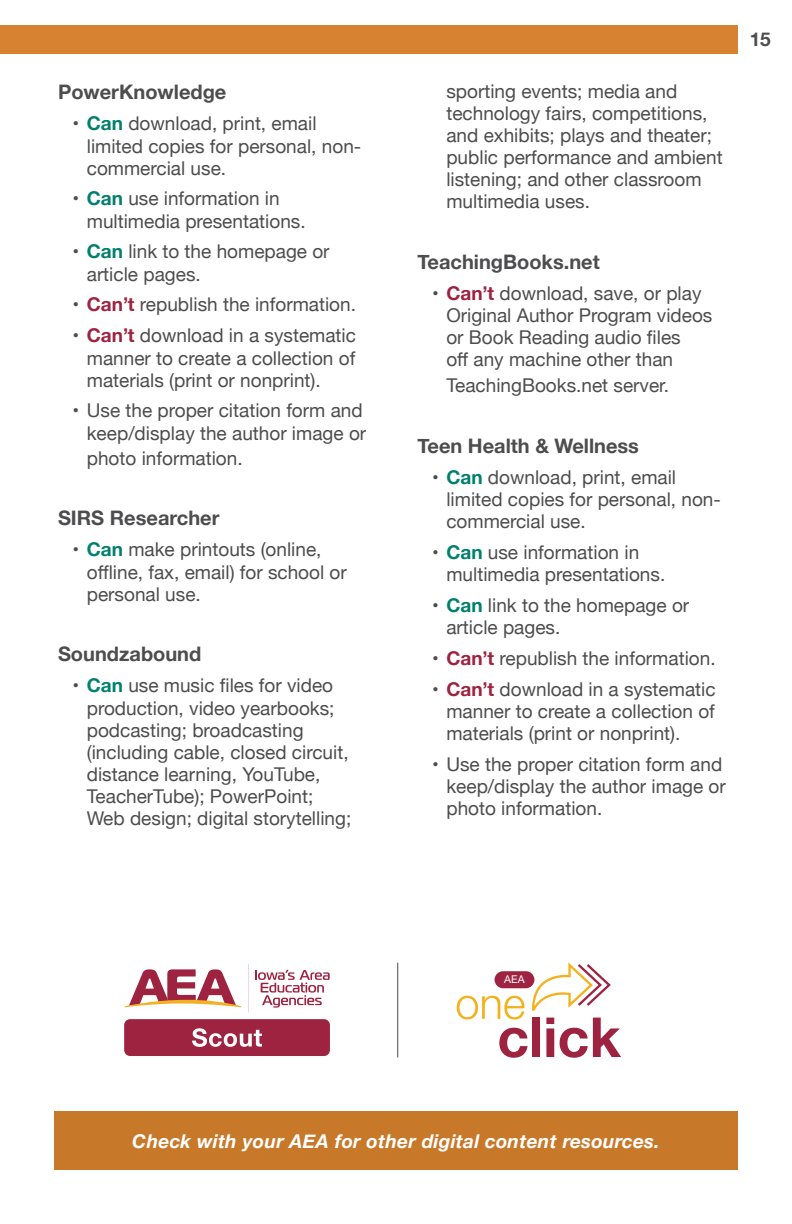
<style>
.page{position:relative;width:792px;height:1224px;background:#fff}
.page>*{position:absolute;margin:0;border:0;box-sizing:border-box;transform-origin:0 0}
.Resource_heading{font:700 20px "Helvetica Neue";color:#4d4d4f}
.t1{font:19px/22px "Helvetica Neue";color:#4d4d4f}
.Body_text{font:italic 700 19px "Helvetica Neue";letter-spacing:.015em;color:#fff}
.Body_text-2{font:700 19px "Helvetica Neue";color:#4d4d4f}
.t2{font:10.6px "Helvetica Neue";color:#fff}
.s1{font-weight:700;color:#00806e}
.s2{font-weight:700;color:#9e2341}
</style>
<div class="page">
<div style="left:0;top:26px;width:738px;height:28px;background:#d68230"></div>
<div style="left:54px;top:1112px;width:684px;height:58px;background:#c87829"></div>
<svg style="left:499px;top:1028px;width:29px;height:30px"></svg>
<div style="left:532px;top:1018px;width:8px;height:39px;background:#9e2341"></div>
<svg style="left:546px;top:1018px;width:8px;height:39px"></svg>
<svg style="left:560px;top:1018px;width:61px;height:40px"></svg>
<svg style="left:457px;top:996px;width:68px;height:23px"></svg>
<svg style="left:532px;top:962px;width:79px;height:49px"></svg>
<div style="left:495px;top:971px;width:39px;height:17px;background:#9e2341;border-radius:9px"></div>
<svg style="left:248px;top:964px;width:1px;height:48px"></svg>
<svg style="left:124px;top:969px;width:117px;height:38px"></svg>
<svg style="left:255px;top:970px;width:75px;height:38px"></svg>
<div style="left:124px;top:1019px;width:206px;height:37px;background:#9e2341;border-radius:6px"></div>
<svg style="left:192px;top:1028px;width:70px;height:19px"></svg>
<hr style="left:397px;top:963px;width:1px;height:95px;background:#4d4d4f">
<p class="Resource_heading" style="left:58px;top:77px;width:170px">PowerKnowledge</p>
<p class="t1" style="left:87px;top:114px;width:276px;text-indent:-14px">• <span class="s1">Can</span> download, print, email limited copies for personal, non&shy;commercial use.</p>
<p class="t1" style="left:87px;top:189px;width:220px;text-indent:-14px">• <span class="s1">Can</span> use information in multimedia presentations.</p>
<p class="t1" style="left:87px;top:242px;width:244px;text-indent:-14px">• <span class="s1">Can</span> link to the homepage or article pages.</p>
<p class="t1" style="left:72px;top:295px;width:285px">• <span class="s2">Can’t</span> republish the information.</p>
<p class="t1" style="left:87px;top:326px;width:271px;text-align:justify;text-indent:-14px">• <span class="s2">Can’t</span> download in a systematic manner to create a collection of materials (print or nonprint).</p>
<p class="t1" style="left:72px;top:401px;width:295px;text-align:right">• Use the proper citation form and keep/display the author image or</p>
<p class="t1" style="left:87px;top:448px;width:157px">photo information.</p>
<p class="Resource_heading" style="left:58px;top:503px;width:163px">SIRS Researcher</p>
<p class="t1" style="left:87px;top:540px;width:262px;text-indent:-14px">• <span class="s1">Can</span> make printouts (online, offline, fax, email) for school or personal use.</p>
<p class="Resource_heading" style="left:58px;top:639px;width:145px">Soundzabound</p>
<p class="t1" style="left:87px;top:676px;width:266px;text-indent:-14px">• <span class="s1">Can</span> use music files for video production, video yearbooks; podcasting; broadcasting (including cable, closed circuit, distance learning, YouTube,<br>TeacherTube); PowerPoint;<br>Web design; digital storytelling;</p>
<p class="t1" style="left:446px;top:81px;width:278px">sporting events; media and technology fairs, competitions, and exhibits; plays and theater; public performance and ambient listening; and other classroom multimedia uses.</p>
<p class="Resource_heading" style="left:418px;top:246px;width:184px">TeachingBooks.net</p>
<p class="t1" style="left:446px;top:283px;width:268px;text-indent:-14px">• <span class="s2">Can’t</span> download, save, or play<br>Original Author Program videos or Book Reading audio files<br>off any machine other than</p>
<p class="t1" style="left:446px;top:375px;width:224px">TeachingBooks.net server.</p>
<p class="Resource_heading" style="left:418px;top:430px;width:223px">Teen Health &amp; Wellness</p>
<p class="t1" style="left:446px;top:467px;width:276px;text-indent:-14px">• <span class="s1">Can</span> download, print, email limited copies for personal, non&shy;commercial use.</p>
<p class="t1" style="left:446px;top:542px;width:220px;text-indent:-14px">• <span class="s1">Can</span> use information in multimedia presentations.</p>
<p class="t1" style="left:446px;top:595px;width:244px;text-indent:-14px">• <span class="s1">Can</span> link to the homepage or article pages.</p>
<p class="t1" style="left:432px;top:648px;width:285px">• <span class="s2">Can’t</span> republish the information.</p>
<p class="t1" style="left:446px;top:679px;width:271px;text-align:justify;text-indent:-14px">• <span class="s2">Can’t</span> download in a systematic manner to create a collection of materials (print or nonprint).</p>
<p class="t1" style="left:446px;top:754px;width:281px;text-indent:-14px">• Use the proper citation form and keep/display the author image or photo information.</p>
<p class="Body_text-2" style="left:750px;top:24px;width:23px">15</p>
<p class="t2" style="left:504px;top:972px;width:22px">AEA</p>
<p class="Body_text" style="left:132px;top:1127px;width:529px">Check with your AEA for other digital content resources.</p>
</div>
